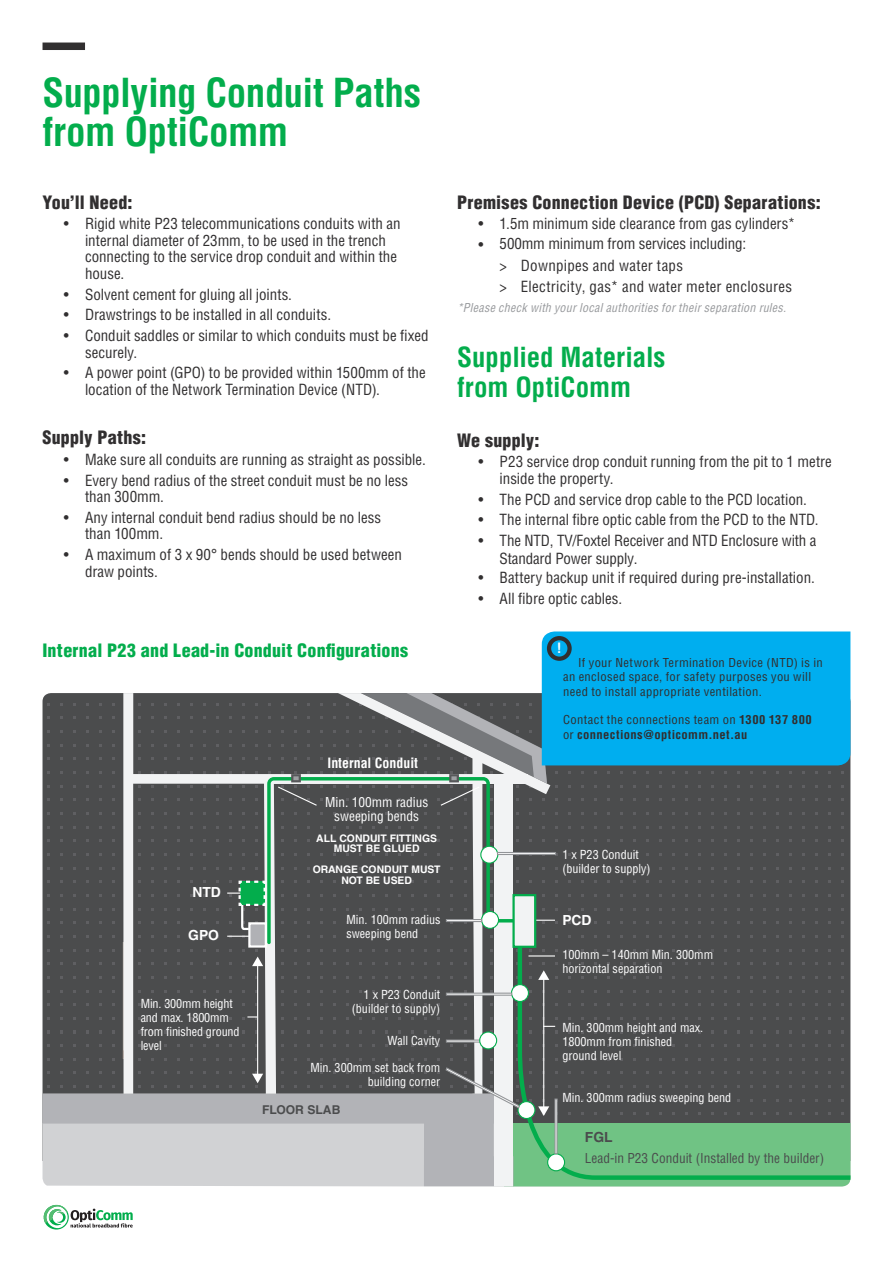
<style>
.page{position:relative;width:893px;height:1263px;background:#fff}
.page>*{position:absolute;margin:0;border:0;box-sizing:border-box;transform-origin:0 0}
.t1{font:700 condensed 39px/39px "Helvetica LT Std";letter-spacing:-.01em;color:#03ad4c}
.Body_H3{font:700 condensed 27px/30px "Helvetica LT Std";color:#03ad4c}
.Body_H1{font:900 condensed 18px "Helvetica LT Std";letter-spacing:.015em;color:#312f30}
.Body_H2{font:900 condensed 18px "Helvetica LT Std";letter-spacing:.01em;color:#03ad4c}
.t2{font:condensed 15px/16.5px "Helvetica LT Std";color:#312f30}
.t3{font:700 condensed 13.95px "Helvetica LT Std";color:#fff}
.t4{font:700 13.95px "Helvetica LT Std";color:#fff}
.t5{font:700 13.95px "Helvetica LT Std";color:#4b4c4d}
.t6{font:700 condensed 13.95px "Helvetica LT Std";color:#fff;scale:1.05 1}
.t7{font:condensed 13.35px "Helvetica LT Std";color:#4b4c4d}
.t8{font:condensed 13.35px/14px "Helvetica LT Std";color:#fff;text-align:center}
.t9{font:condensed 12.15px/14px "Helvetica LT Std";color:#fff}
.t10{font:700 12.15px "Helvetica LT Std";color:#4b4c4d}
.t11{font:condensed 12px/14.4px "Helvetica LT Std";letter-spacing:.03em;color:#312f30;scale:1.05 1}
.t12{font:700 condensed 12px/14.4px "Helvetica LT Std";letter-spacing:.03em;color:#312f30;scale:1.05 1}
.Body_Disclaimer{font:italic condensed 12px "Helvetica LT Std";letter-spacing:.025em;color:#989a9d}
.t13{font:700 10.35px/10.4px "Helvetica LT Std";color:#fff;text-align:center}
.s1{font-weight:400}
</style>
<div class="page">
<div style="left:43px;top:43px;width:42px;height:7px;background:#312f30"></div>
<div style="left:43px;top:693px;width:807px;height:430px;background:#4b4c4d"></div>
<div style="left:504px;top:1123px;width:346px;height:63px;background:#70c384"></div>
<svg style="left:43px;top:1085px;width:451px;height:101px"></svg>
<svg style="left:101px;top:693px;width:449px;height:401px;fill:#4b4c4d"></svg>
<div style="left:482px;top:775px;width:45px;height:9px;background:#f2f3f4"></div>
<div style="left:494px;top:782px;width:19px;height:404px;background:#f2f3f4"></div>
<svg style="left:536px;top:920px;width:22px;height:4px"></svg>
<svg style="left:515px;top:943px;width:335px;height:239px"></svg>
<div style="left:511px;top:984px;width:17px;height:17px;background:#fff;border-radius:50%"></div>
<div style="left:511px;top:984px;width:18px;height:18px;border:1px solid #03ad4c;border-radius:50%"></div>
<div style="left:518px;top:1101px;width:17px;height:17px;background:#fff;border-radius:50%"></div>
<div style="left:517px;top:1101px;width:18px;height:18px;border:1px solid #03ad4c;border-radius:50%"></div>
<div style="left:548px;top:1154px;width:17px;height:17px;background:#fff;border-radius:50%"></div>
<div style="left:547px;top:1153px;width:18px;height:18px;border:1px solid #03ad4c;border-radius:50%"></div>
<svg style="left:528px;top:949px;width:27px;height:7px"></svg>
<svg style="left:515px;top:852px;width:41px;height:4px"></svg>
<svg style="left:446px;top:989px;width:66px;height:7px"></svg>
<svg style="left:446px;top:1039px;width:36px;height:8px"></svg>
<svg style="left:438px;top:1067px;width:82px;height:48px"></svg>
<hr style="left:543px;top:978px;width:1px;height:130px;background:#fff">
<svg style="left:538px;top:1098px;width:20px;height:58px"></svg>
<svg style="left:538px;top:962px;width:11px;height:18px"></svg>
<hr style="left:257px;top:964px;width:1px;height:111px;background:#fff">
<svg style="left:252px;top:1071px;width:19px;height:17px"></svg>
<svg style="left:227px;top:771px;width:288px;height:195px"></svg>
<div style="left:480px;top:1032px;width:17px;height:17px;background:#fff;border-radius:50%"></div>
<div style="left:479px;top:1031px;width:18px;height:18px;border:1px solid #03ad4c;border-radius:50%"></div>
<svg style="left:242px;top:1016px;width:16px;height:4px"></svg>
<svg style="left:542px;top:1026px;width:16px;height:7px"></svg>
<div style="left:514px;top:895px;width:21px;height:52px;background:#f2f3f4"></div>
<div style="left:512px;top:894px;width:24px;height:54px;border:2px solid #03ad4c"></div>
<div style="left:542px;top:631px;width:308px;height:134px;background:#00aeef"></div>
<div style="left:547px;top:636px;width:25px;height:25px;border:4px solid #312f30;border-radius:50%"></div>
<svg style="left:44px;top:1205px;width:35px;height:24px"></svg>
<svg style="left:73px;top:1208px;width:31px;height:19px"></svg>
<svg style="left:99px;top:1212px;width:34px;height:15px"></svg>
<h1 class="t1" style="left:43px;top:73px;width:380px">Supplying Conduit Paths from OptiComm</h1>
<p class="Body_H1" style="left:43px;top:191px;width:91px">You’ll Need:</p>
<p class="t2" style="left:85px;top:215px;width:317px;text-indent:-21px">• Rigid white P23 telecommunications conduits with an internal diameter of 23mm, to be used in the trench connecting to the service drop conduit and within the house.</p>
<p class="t2" style="left:64px;top:286px;width:230px">• Solvent cement for gluing all joints.</p>
<p class="t2" style="left:64px;top:306px;width:269px">• Drawstrings to be installed in all conduits.</p>
<p class="t2" style="left:85px;top:327px;width:345px;text-indent:-21px">• Conduit saddles or similar to which conduits must be fixed securely.</p>
<p class="t2" style="left:85px;top:364px;width:342px;text-indent:-21px">• A power point (GPO) to be provided within 1500mm of the location of the Network Termination Device (NTD).</p>
<p class="Body_H1" style="left:43px;top:426px;width:105px">Supply Paths:</p>
<p class="t2" style="left:64px;top:451px;width:364px">• Make sure all conduits are running as straight as possible.</p>
<p class="t2" style="left:85px;top:472px;width:325px;text-indent:-21px">• Every bend radius of the street conduit must be no less than 300mm.</p>
<p class="t2" style="left:85px;top:509px;width:298px;text-indent:-21px">• Any internal conduit bend radius should be no less than 100mm.</p>
<p class="t2" style="left:85px;top:546px;width:318px;text-indent:-21px">• A maximum of 3 x 90° bends should be used between draw points.</p>
<p class="Body_H2" style="left:43px;top:639px;width:367px">Internal P23 and Lead-in Conduit Configurations</p>
<p class="t4" style="left:192px;top:884px;width:30px">NTD</p>
<p class="t4" style="left:188px;top:927px;width:32px">GPO</p>
<p class="t9" style="left:141px;top:997px;width:100px">Min. 300mm height and max. 1800mm from finished ground level</p>
<p class="t3" style="left:327px;top:754px;width:92px">Internal Conduit</p>
<p class="t8" style="left:325px;top:795px;width:105px">Min. 100mm radius sweeping bends</p>
<p class="t13" style="left:316px;top:833px;width:122px">ALL CONDUIT FITTINGS<br>MUST BE GLUED</p>
<p class="t13" style="left:313px;top:864px;width:129px">ORANGE CONDUIT MUST<br>NOT BE USED</p>
<p class="t9" style="left:346px;top:912px;width:96px">Min. 100mm radius sweeping bend</p>
<p class="t9" style="left:352px;top:987px;width:90px;text-align:right">1 x P23 Conduit (builder to supply)</p>
<p class="t9" style="left:387px;top:1034px;width:54px">Wall Cavity</p>
<p class="t9" style="left:310px;top:1060px;width:131px;text-align:right">Min. 300mm set back from building corner</p>
<p class="t10" style="left:262px;top:1102px;width:80px">FLOOR SLAB</p>
<p class="Body_H1" style="left:457px;top:191px;width:365px">Premises Connection Device (PCD) Separations:</p>
<p class="t2" style="left:478px;top:215px;width:318px">• 1.5m minimum side clearance from gas cylinders*</p>
<p class="t2" style="left:478px;top:236px;width:6px">•</p>
<p class="t2" style="left:500px;top:233px;width:294px;line-height:21.3px">500mm minimum from services including:<br>&gt; Downpipes and water taps<br>&gt; Electricity, gas* and water meter enclosures</p>
<p class="Body_Disclaimer" style="left:457px;top:300px;width:331px">*Please check with your local authorities for their separation rules.</p>
<p class="Body_H3" style="left:457px;top:342px;width:210px">Supplied Materials from OptiComm</p>
<p class="Body_H1" style="left:457px;top:429px;width:84px">We supply:</p>
<p class="t2" style="left:500px;top:453px;width:334px;text-indent:-21px">• P23 service drop conduit running from the pit to 1 metre inside the property.</p>
<p class="t2" style="left:478px;top:491px;width:330px">• The PCD and service drop cable to the PCD location.</p>
<p class="t2" style="left:478px;top:511px;width:342px">• The internal fibre optic cable from the PCD to the NTD.</p>
<p class="t2" style="left:500px;top:532px;width:318px;line-height:18px;text-indent:-21px">• The NTD, TV/Foxtel Receiver and NTD Enclosure with a<br>Standard Power supply.</p>
<p class="t2" style="left:478px;top:570px;width:338px">• Battery backup unit if required during pre-installation.</p>
<p class="t2" style="left:478px;top:590px;width:145px">• All fibre optic cables.</p>
<p class="t6" style="left:557px;top:640px;width:6px">!</p>
<p class="t11" style="left:563px;top:655px;width:249px;text-indent:15px">If your Network Termination Device (NTD) is in an enclosed space, for safety purposes you will need to install appropriate ventilation.</p>
<p class="t12" style="left:563px;top:713px;width:238px"><span class="s1">Contact the connections team on</span> 1300 137 800 <span class="s1">or</span> connections@opticomm.net.au</p>
<p class="t9" style="left:562px;top:847px;width:90px">1 x P23 Conduit (builder to supply)</p>
<p class="t4" style="left:562px;top:911px;width:31px">PCD</p>
<p class="t9" style="left:562px;top:948px;width:152px">100mm – 140mm Min. 300mm horizontal separation</p>
<p class="t9" style="left:562px;top:1020px;width:142px">Min. 300mm height and max.<br>1800mm from finished ground level</p>
<p class="t9" style="left:562px;top:1091px;width:170px">Min. 300mm radius sweeping bend</p>
<p class="t5" style="left:585px;top:1128px;width:29px">FGL</p>
<p class="t7" style="left:585px;top:1149px;width:241px">Lead-in P23 Conduit (Installed by the builder)</p>
</div>
